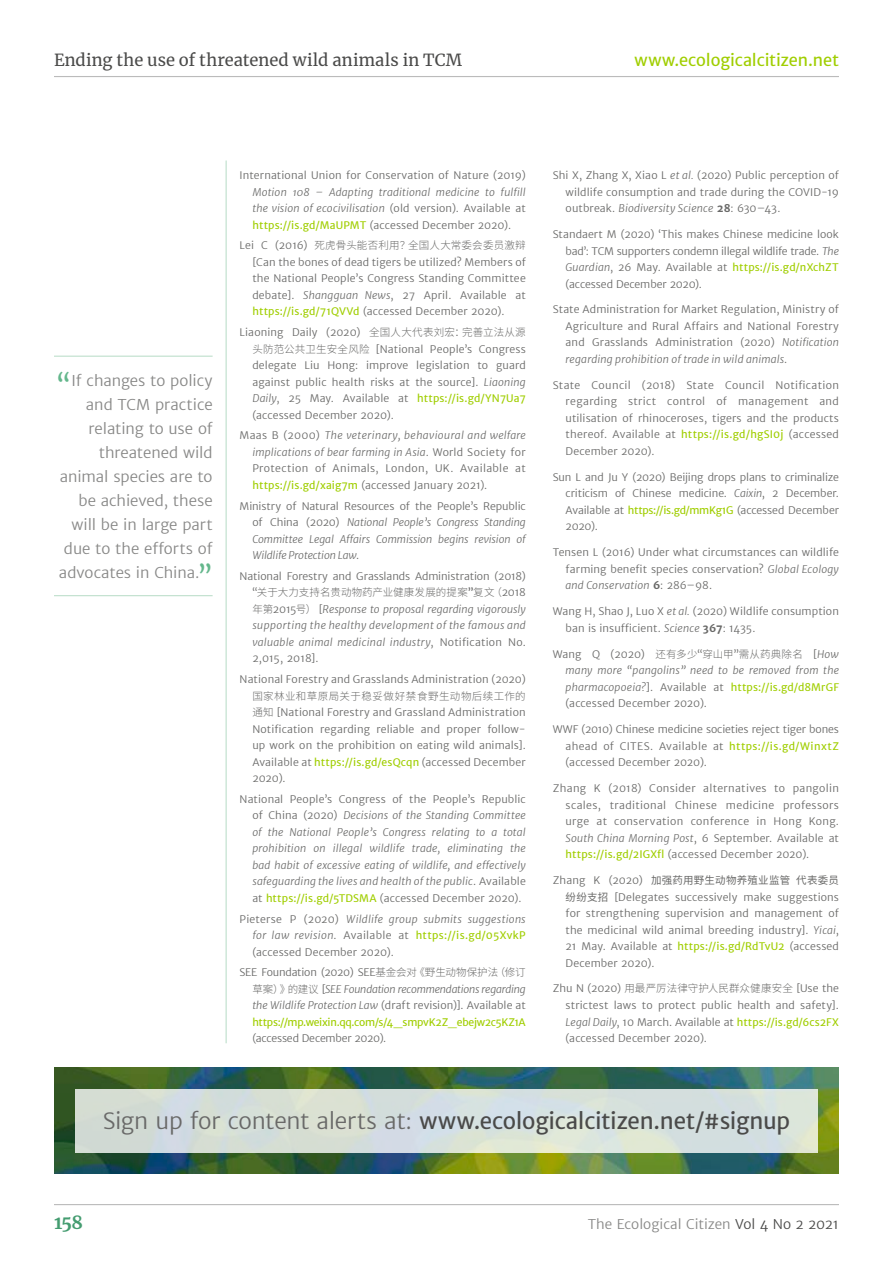
<style>
.page{position:relative;width:893px;height:1263px;background:#fff}
.page>*{position:absolute;margin:0;border:0;box-sizing:border-box;transform-origin:0 0}
.t1{font:22.5px "Merriweather Sans";letter-spacing:-.01em;color:#4a4a49}
.t2{font:700 18px "Merriweather";color:#449c70}
.t3{font:16.5px "Merriweather";letter-spacing:.005em;color:#4a4a49}
.t4{font:16.5px "Merriweather Sans";letter-spacing:-.005em;color:#a0ce00}
.t5{font:300 15px/24px "Merriweather Sans";color:#878786;text-align:right}
.t6{font:300 13.5px "Merriweather Sans";color:#878786}
.References{font:300 10.5px/16.5px "Merriweather Sans";letter-spacing:.01em;color:#696968;text-align:justify}
.References-2{font:italic 300 10.5px/16.5px "Merriweather Sans";letter-spacing:.02em;color:#696968;text-align:justify}
.s1{font-family:"Merriweather";font-weight:700;font-size:22.5px;color:#64b78c}
.s2{font-style:italic}
.s3{font-weight:400;color:#a0ce00}
.s4{font-family:"Noto Sans SC"}
.s5{font-style:normal}
.s6{font-family:"Noto Sans SC";font-style:normal}
.s7{font-weight:400;font-style:normal}
.s8{font-weight:400;font-style:normal;color:#a0ce00}
.s9{font-weight:700}
.s10{font-family:"Noto Sans SC";font-weight:400}
.s11{font-weight:300;color:#696968}
.s12{color:#4a4a49}
</style>
<div class="page">
<hr style="left:54px;top:76px;width:785px;height:1px;background:#bbb">
<hr style="left:226px;top:160px;width:1px;height:883px;background:#b6dbc5">
<hr style="left:54px;top:1204px;width:785px;height:1px;background:#bbb">
<hr style="left:54px;top:356px;width:159px;height:1px;background:#b6dbc5">
<hr style="left:54px;top:595px;width:159px;height:1px;background:#b6dbc5">
<img style="left:54px;top:1067px;width:785px;height:107px">
<svg style="left:75px;top:1089px;width:743px;height:63px;background:#d6dfda"></svg>
<p class="t3" style="left:54px;top:49px;width:410px">Ending the use of threatened wild animals in TCM</p>
<p class="t4" style="left:634px;top:50px;width:206px">www.ecologicalcitizen.net</p>
<p class="t5" style="left:56px;top:369px;width:158px"><span class="s1">“</span>If changes to policy and TCM practice relating to use of threatened wild animal species are to be achieved, these will be in large part due to the efforts of advocates in China.<span class="s1">”</span></p>
<p class="References" style="left:252px;top:167px;width:275px;text-indent:-13px">International Union for Conservation of Nature (2019)<br><span class="s2">Motion 108 – Adapting traditional medicine to fulfill the vision of ecocivilisation</span> (old version). Available at <span class="s3">https://is.gd/MaUPMT</span> (accessed December 2020).</p>
<p class="References" style="left:252px;top:237px;width:275px;text-indent:-13px">Lei C (2016) <span class="s4">死虎骨头能否利用？全国人大常委会委员激辩</span>[Can the bones of dead tigers be utilized? Members of the National People’s Congress Standing Committee debate]. <span class="s2">Shangguan News</span>, 27 April. Available at <span class="s3">https://is.gd/71QVVd</span> (accessed December 2020).</p>
<p class="References" style="left:252px;top:324px;width:275px;text-indent:-13px">Liaoning Daily (2020) <span class="s4">全国人大代表刘宏：完善立法从源头防范公共卫生安全风险</span> [National People’s Congress delegate Liu Hong: improve legislation to guard against public health risks at the source]. <span class="s2">Liaoning Daily</span>, 25 May. Available at <span class="s3">https://is.gd/YN7Ua7 </span>(accessed December 2020).</p>
<p class="References" style="left:252px;top:427px;width:275px;text-indent:-13px">Maas B (2000) <span class="s2">The veterinary, behavioural and welfare implications of bear farming in Asia</span>. World Society for Protection of Animals, London, UK. Available at <span class="s3">https://is.gd/xaig7m</span> (accessed January 2021).</p>
<p class="References-2" style="left:252px;top:497px;width:275px;text-indent:-13px"><span class="s5">Ministry of Natural Resources of the People’s Republic of China (2020)</span> National People’s Congress Standing Committee Legal Affairs Commission begins revision of Wildlife Protection Law<span class="s5">.</span></p>
<p class="References-2" style="left:252px;top:568px;width:275px;text-indent:-13px"><span class="s5">National Forestry and Grasslands Administration (2018) “</span><span class="s6">关于大力支持名贵动物药产业健康发展的提案</span><span class="s7">”</span><span class="s6">复文（</span><span class="s5">2018</span><span class="s6">年第</span><span class="s5">2015</span><span class="s6">号）</span> <span class="s5">[</span>Response to proposal regarding vigorously supporting the healthy development of the famous and valuable animal medicinal industry<span class="s5">, Notification No.<br>2,015, 2018].</span></p>
<p class="References" style="left:252px;top:671px;width:275px;text-indent:-13px">National Forestry and Grasslands Administration (2020)<span class="s4">国家林业和草原局关于稳妥做好禁食野生动物后续工作的通知</span> [National Forestry and Grassland Administration Notification regarding reliable and proper follow&shy;up work on the prohibition on eating wild animals].<br>Available at <span class="s3">https://is.gd/esQcqn</span> (accessed December 2020).</p>
<p class="References-2" style="left:252px;top:791px;width:275px;text-indent:-13px"><span class="s5">National People’s Congress of the People’s Republic of China (2020)</span> Decisions of the Standing Committee of the National People’s Congress relating to a total prohibition on illegal wildlife trade, eliminating the bad habit of excessive eating of wildlife, and effectively safeguarding the lives and health of the public<span class="s5">. Available at</span> <span class="s8">https://is.gd/5TDSMA</span> <span class="s5">(accessed December 2020).</span></p>
<p class="References" style="left:252px;top:910px;width:275px;text-indent:-13px">Pieterse P (2020) <span class="s2">Wildlife group submits suggestions for law revision</span>. Available at <span class="s3">https://is.gd/05XvkP </span>(accessed December 2020).</p>
<p class="References" style="left:252px;top:964px;width:275px;text-indent:-13px">SEE Foundation (2020) SEE<span class="s4">基金会对《野生动物保护法（修订草案）》的建议</span> [<span class="s2">SEE Foundation recommendations regarding the Wildlife Protection Law</span> (draft revision)]. Available at <span class="s3">https://mp.weixin.qq.com/s/4_smpvK2Z_ebejw2c5KZ1A </span>(accessed December 2020).</p>
<p class="References" style="left:566px;top:167px;width:275px;text-indent:-13px">Shi X, Zhang X, Xiao L <span class="s2">et al.</span> (2020) Public perception of wildlife consumption and trade during the COVID-19 outbreak. <span class="s2">Biodiversity Science</span> <span class="s9">28</span>: 630–43.</p>
<p class="References" style="left:566px;top:226px;width:275px;text-indent:-13px">Standaert M (2020) ‘This makes Chinese medicine look bad’: TCM supporters condemn illegal wildlife trade. <span class="s2">The Guardian</span>, 26 May. Available at <span class="s3">https://is.gd/nXchZT </span>(accessed December 2020).</p>
<p class="References" style="left:566px;top:301px;width:275px;text-indent:-13px">State Administration for Market Regulation, Ministry of Agriculture and Rural Affairs and National Forestry and Grasslands Administration (2020) <span class="s2">Notification regarding prohibition of trade in wild animals</span>.</p>
<p class="References" style="left:566px;top:377px;width:275px;text-indent:-13px">State Council (2018) State Council Notification regarding strict control of management and utilisation of rhinoceroses, tigers and the products thereof. Available at <span class="s3">https://is.gd/hgSI0j</span> (accessed December 2020).</p>
<p class="References" style="left:566px;top:469px;width:275px;text-indent:-13px">Sun L and Ju Y (2020) Beijing drops plans to criminalize criticism of Chinese medicine. <span class="s2">Caixin</span>, 2 December.<br>Available at <span class="s3">https://is.gd/mmKg1G</span> (accessed December 2020).</p>
<p class="References" style="left:566px;top:544px;width:275px;text-indent:-13px">Tensen L (2016) Under what circumstances can wildlife farming benefit species conservation? <span class="s2">Global Ecology and Conservation</span> <span class="s9">6</span>: 286–98.</p>
<p class="References" style="left:566px;top:603px;width:275px;text-indent:-13px">Wang H, Shao J, Luo X <span class="s2">et al.</span> (2020) Wildlife consumption ban is insufficient. <span class="s2">Science</span> <span class="s9">367</span>: 1435.</p>
<p class="References-2" style="left:566px;top:645px;width:275px;text-indent:-13px"><span class="s5">Wang Q (2020)</span> <span class="s6">还有多少</span><span class="s5">“</span><span class="s6">穿山甲</span><span class="s5">”</span><span class="s6">需从药典除名</span> <span class="s5">[</span>How many more “pangolins” need to be removed from the pharmacopoeia?<span class="s5">]. Available at</span> <span class="s8">https://is.gd/d8MrGF </span><span class="s5">(accessed December 2020).</span></p>
<p class="References" style="left:566px;top:721px;width:275px;text-indent:-13px">WWF (2010) Chinese medicine societies reject tiger bones ahead of CITES. Available at <span class="s3">https://is.gd/WinxtZ </span>(accessed December 2020).</p>
<p class="References" style="left:566px;top:780px;width:275px;text-indent:-13px">Zhang K (2018) Consider alternatives to pangolin scales, traditional Chinese medicine professors urge at conservation conference in Hong Kong.<br><span class="s2">South China Morning Post</span>, 6 September. Available at <span class="s3">https://is.gd/2IGXfl</span> (accessed December 2020).</p>
<p class="References" style="left:566px;top:872px;width:275px;text-indent:-13px">Zhang K (2020) <span class="s10">加强药用野生动物养殖业监管 代表委员纷纷支招</span> [Delegates successively make suggestions for strengthening supervision and management of the medicinal wild animal breeding industry]. <span class="s2">Yicai</span>, 21 May. Available at <span class="s3">https://is.gd/RdTvU2</span> (accessed December 2020).</p>
<p class="References" style="left:566px;top:980px;width:275px;text-indent:-13px">Zhu N (2020) <span class="s4">用最严厉法律守护人民群众健康安全</span> [Use the strictest laws to protect public health and safety].<br><span class="s2">Legal Daily</span>, 10 March. Available at <span class="s3">https://is.gd/6cs2FX </span>(accessed December 2020).</p>
<p class="t1" style="left:103px;top:1106px;width:689px"><span class="s11">Sign up for content alerts at:</span> www.ecologicalcitizen.net/#signup</p>
<p class="t2" style="left:54px;top:1210px;width:31px">158</p>
<p class="t6" style="left:588px;top:1215px;width:253px">The Ecological Citizen <span class="s12">Vol 4 No 2 2021</span></p>
</div>
